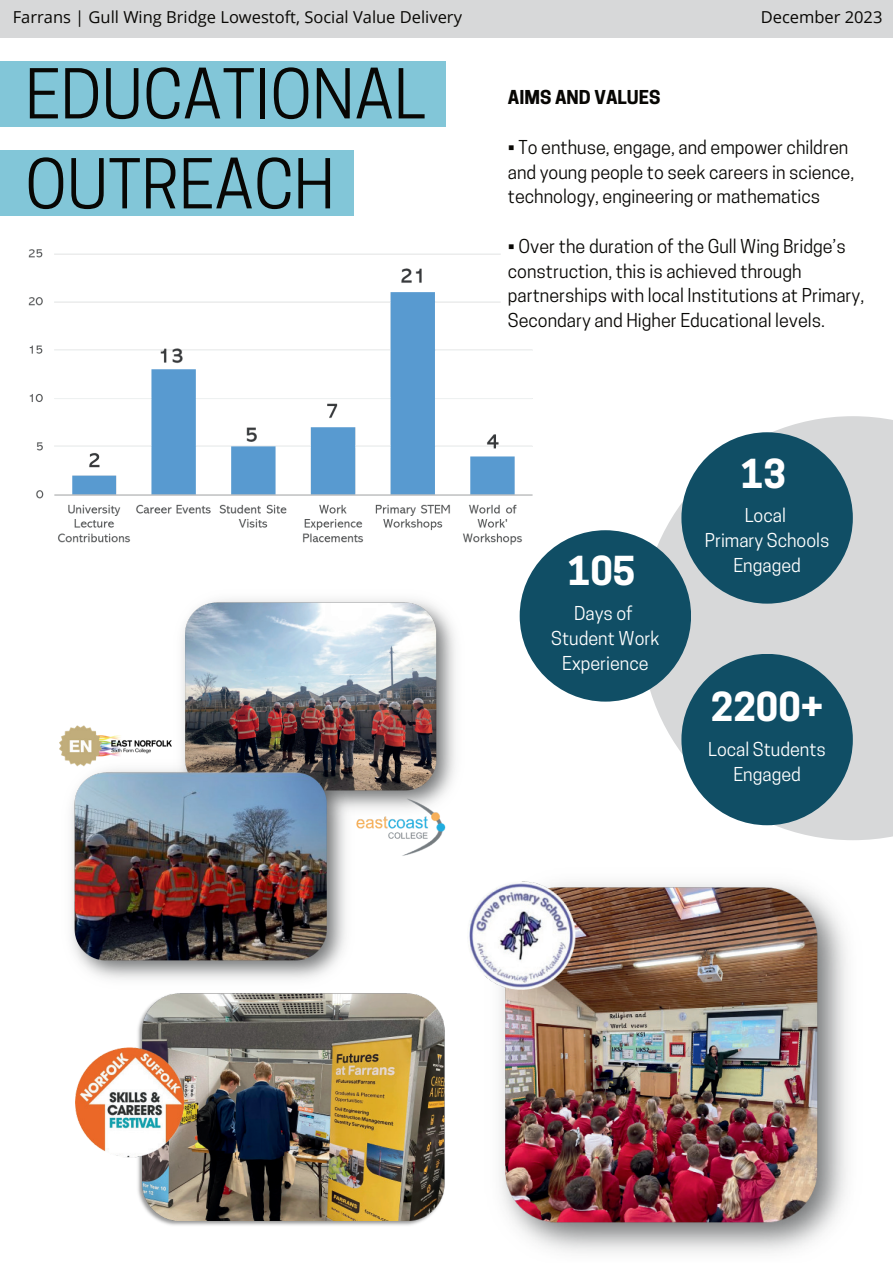
<style>
.page{position:relative;width:893px;height:1264px;background:#fff}
.page>*{position:absolute;margin:0;border:0;box-sizing:border-box;transform-origin:0 0}
.t1{font:64.5px/89.8px "Cooper Hewitt";color:#080704}
.t2{font:700 37.5px "Cooper Hewitt";color:#fff}
.t3{font:18px/24.8px "Cooper Hewitt";color:#080704}
.t4{font:18px/24.8px "Cooper Hewitt";color:#fff;text-align:center}
.t5{font:700 18px "Cooper Hewitt";color:#080704}
.t6{font:16.5px "Open Sans";color:#080704}
</style>
<div class="page">
<div style="left:0;top:0;width:892px;height:37px;background:#d7d8d9"></div>
<img style="left:469px;top:881px;width:378px;height:372px">
<img style="left:60px;top:641px;width:395px;height:339px">
<div style="left:0;top:62px;width:446px;height:65px;background:#82c6d8"></div>
<div style="left:0;top:150px;width:354px;height:65px;background:#82c6d8"></div>
<svg style="left:640px;top:416px;width:252px;height:424px;fill:#d7d8d9"></svg>
<div style="left:681px;top:432px;width:171px;height:171px;background:#104e65;border-radius:50%"></div>
<div style="left:681px;top:654px;width:171px;height:171px;background:#104e65;border-radius:50%"></div>
<div style="left:519px;top:530px;width:172px;height:171px;background:#104e65;border-radius:50%"></div>
<img style="left:75px;top:993px;width:370px;height:233px">
<img style="left:0;top:215px;width:550px;height:426px">
<svg style="left:500px;top:215px;width:50px;height:120px"></svg>
<p class="t6" style="left:13px;top:6px;width:451px">Farrans | Gull Wing Bridge Lowestoft, Social Value Delivery</p>
<p class="t6" style="left:760px;top:6px;width:123px">December 2023</p>
<h1 class="t1" style="left:25px;top:49px;width:402px">EDUCATIONAL<br>OUTREACH</h1>
<p class="t5" style="left:508px;top:87px;width:154px">AIMS AND VALUES</p>
<p class="t3" style="left:508px;top:135px;width:348px">• To enthuse, engage, and empower children and young people to seek careers in science, technology, engineering or mathematics</p>
<p class="t3" style="left:508px;top:234px;width:358px">• Over the duration of the Gull Wing Bridge’s construction, this is achieved through partnerships with local Institutions at Primary, Secondary and Higher Educational levels.</p>
<h2 class="t2" style="left:568px;top:549px;width:69px">105</h2>
<p class="t4" style="left:551px;top:601px;width:110px">Days of<br>Student Work<br>Experience</p>
<h2 class="t2" style="left:740px;top:451px;width:46px">13</h2>
<p class="t4" style="left:704px;top:503px;width:126px">Local<br>Primary Schools<br>Engaged</p>
<h2 class="t2" style="left:710px;top:685px;width:114px">2200+</h2>
<p class="t4" style="left:708px;top:737px;width:119px">Local Students<br>Engaged</p>
</div>
